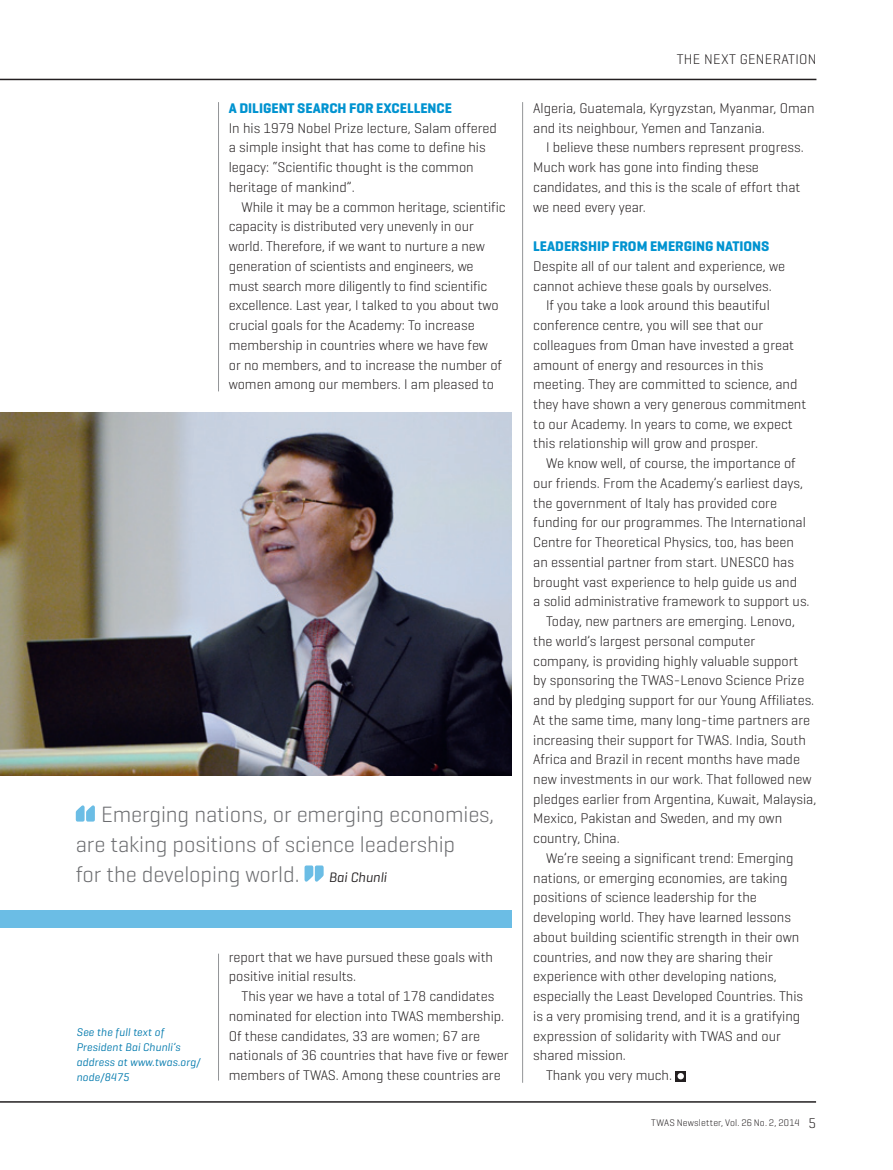
<style>
.page{position:relative;width:893px;height:1170px;background:#fff}
.page>*{position:absolute;margin:0;border:0;box-sizing:border-box;transform-origin:0 0}
.t1{font:300 22.5px/30px "Geogrotesque";letter-spacing:-.005em;color:#6c6d70}
.Testo{font:300 14.25px/19.8px "Geogrotesque";color:#231f20}
.Testo_-_No_rientro{font:300 14.25px/19.6px "Geogrotesque";color:#231f20}
.Titolino_Testo{font:700 14.25px "Geogrotesque";color:#0093d0}
.Testo-2{font:300 14.25px "Geogrotesque";letter-spacing:.02em;color:#231f20}
.t2{font:italic 13.95px "Geogrotesque";color:#231f20}
.Dida{font:italic 11.25px/15px "Geogrotesque";letter-spacing:.01em;color:#0079ad}
.t3{font:300 9.75px "Geogrotesque";letter-spacing:.02em;color:#231f20}
.s1{font-size:14.25px}
</style>
<div class="page">
<hr style="left:0;top:79px;width:816px;height:1px;background:#231f20">
<hr style="left:0;top:1101px;width:816px;height:1px;background:#231f20">
<hr style="left:522px;top:102px;width:1px;height:980px;background:#939598">
<hr style="left:218px;top:102px;width:1px;height:289px;background:#939598">
<hr style="left:218px;top:953px;width:1px;height:127px;background:#939598">
<svg style="left:675px;top:1071px;width:11px;height:10px"></svg>
<svg style="left:677px;top:1072px;width:7px;height:7px"></svg>
<img style="left:0;top:413px;width:512px;height:362px">
<svg style="left:76px;top:805px;width:19px;height:16px"></svg>
<svg style="left:305px;top:865px;width:19px;height:16px"></svg>
<div style="left:0;top:910px;width:511px;height:17px;background:#6bbde5"></div>
<p class="Titolino_Testo" style="left:229px;top:99px;width:225px">A DILIGENT SEARCH FOR EXCELLENCE</p>
<p class="Testo_-_No_rientro" style="left:229px;top:117px;width:270px">In his 1979 Nobel Prize lecture, Salam offered a simple insight that has come to define his legacy: “Scientific thought is the common heritage of mankind”.</p>
<p class="Testo" style="left:229px;top:196px;width:278px;text-indent:13px">While it may be a common heritage, scientific capacity is distributed very unevenly in our world. Therefore, if we want to nurture a new generation of scientists and engineers, we must search more diligently to find scientific excellence. Last year, I talked to you about two crucial goals for the Academy: To increase membership in countries where we have few<br>or no members, and to increase the number of women among our members. I am pleased to</p>
<p class="t1" style="left:76px;top:798px;width:420px;text-indent:25px">Emerging nations, or emerging economies, are taking positions of science leadership<br>for the developing world.</p>
<p class="t2" style="left:329px;top:868px;width:59px">Bai Chunli</p>
<p class="Dida" style="left:77px;top:1023px;width:125px">See the full text of<br>President Bai Chunli’s address at www.twas.org/ node/8475</p>
<p class="Testo" style="left:229px;top:946px;width:266px">report that we have pursued these goals with positive initial results.</p>
<p class="Testo" style="left:229px;top:985px;width:281px;text-indent:13px">This year we have a total of 178 candidates nominated for election into TWAS membership.<br>Of these candidates, 33 are women; 67 are nationals of 36 countries that have five or fewer members of TWAS. Among these countries are</p>
<p class="Testo-2" style="left:677px;top:51px;width:141px">THE NEXT GENERATION</p>
<p class="Testo" style="left:533px;top:98px;width:283px">Algeria, Guatemala, Kyrgyzstan, Myanmar, Oman and its neighbour, Yemen and Tanzania.</p>
<p class="Testo" style="left:533px;top:137px;width:272px;text-indent:13px">I believe these numbers represent progress.<br>Much work has gone into finding these candidates, and this is the scale of effort that we need every year.</p>
<p class="Titolino_Testo" style="left:533px;top:237px;width:238px">LEADERSHIP FROM EMERGING NATIONS</p>
<p class="Testo_-_No_rientro" style="left:533px;top:256px;width:253px">Despite all of our talent and experience, we cannot achieve these goals by ourselves.</p>
<p class="Testo" style="left:533px;top:295px;width:275px;text-indent:13px">If you take a look around this beautiful conference centre, you will see that our colleagues from Oman have invested a great amount of energy and resources in this meeting. They are committed to science, and they have shown a very generous commitment to our Academy. In years to come, we expect this relationship will grow and prosper.</p>
<p class="Testo" style="left:533px;top:453px;width:278px;text-indent:13px">We know well, of course, the importance of our friends. From the Academy’s earliest days, the government of Italy has provided core funding for our programmes. The International Centre for Theoretical Physics, too, has been an essential partner from start. UNESCO has brought vast experience to help guide us and<br>a solid administrative framework to support us.</p>
<p class="Testo" style="left:533px;top:611px;width:285px;text-indent:13px">Today, new partners are emerging. Lenovo, the world’s largest personal computer<br>company, is providing highly valuable support<br>by sponsoring the TWAS-Lenovo Science Prize and by pledging support for our Young Affiliates.<br>At the same time, many long-time partners are increasing their support for TWAS. India, South Africa and Brazil in recent months have made new investments in our work. That followed new pledges earlier from Argentina, Kuwait, Malaysia, Mexico, Pakistan and Sweden, and my own country, China.</p>
<p class="Testo" style="left:533px;top:847px;width:271px;text-indent:13px">We’re seeing a significant trend: Emerging nations, or emerging economies, are taking positions of science leadership for the developing world. They have learned lessons about building scientific strength in their own countries, and now they are sharing their experience with other developing nations, especially the Least Developed Countries. This is a very promising trend, and it is a gratifying expression of solidarity with TWAS and our shared mission.</p>
<p class="Testo" style="left:546px;top:1064px;width:128px">Thank you very much.</p>
<p class="t3" style="left:651px;top:1116px;width:167px">TWAS Newsletter, Vol. 26 No. 2, 2014 <span class="s1">5</span></p>
</div>
